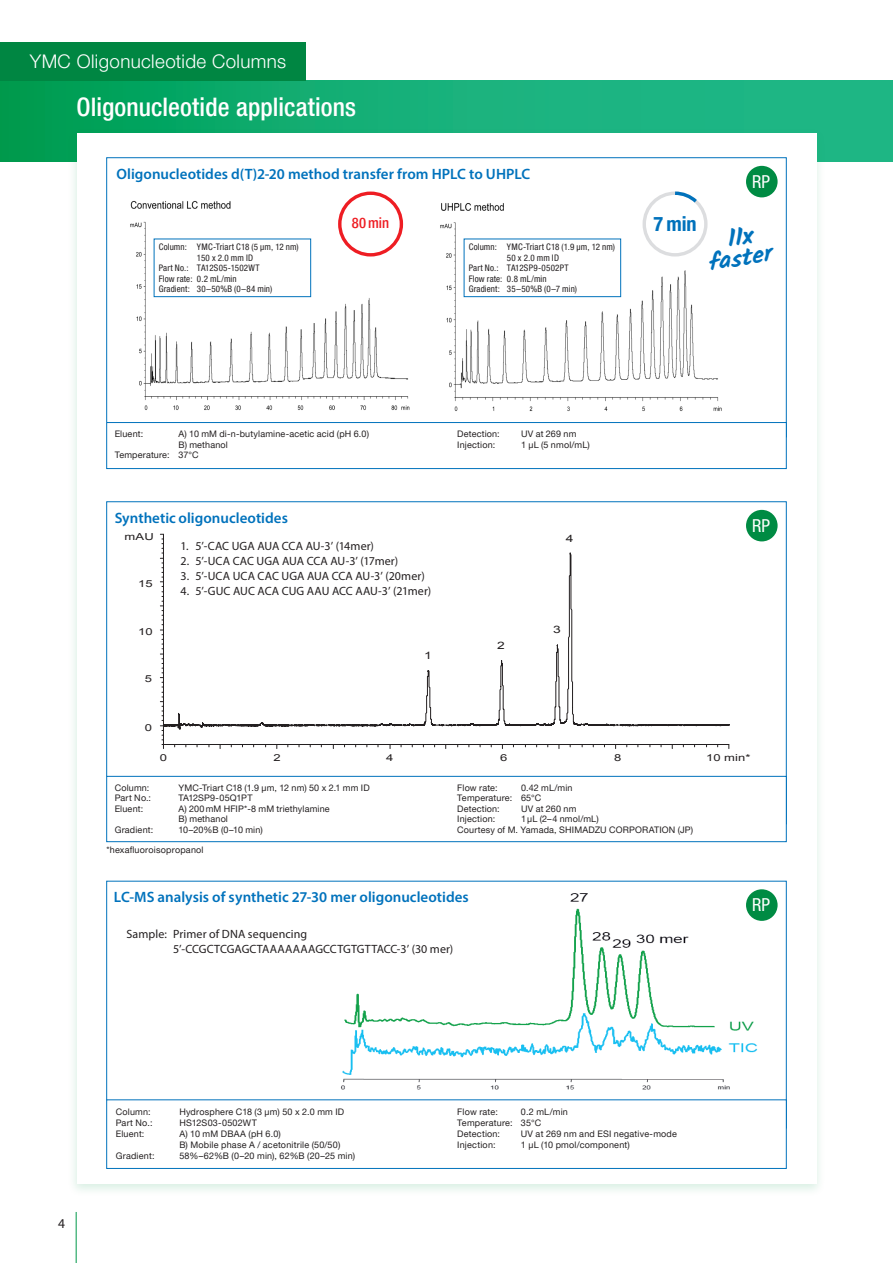
<style>
.page{position:relative;width:893px;height:1263px;background:#fff}
.page>*{position:absolute;margin:0;border:0;box-sizing:border-box;transform-origin:0 0}
.t1{font:500 condensed 25.5px "Helvetica Neue LT Pro";letter-spacing:.005em;color:#fff}
.t2{font:italic 700 24px/20.4px "Kalam";color:#0072bc;text-align:center}
.t3{font:700 condensed 20.25px "Helvetica Neue LT Pro";color:#0072bc}
.t4{font:300 18.75px "Helvetica Neue LT Pro";letter-spacing:.02em;color:#fff}
.t5{font:condensed 17.85px "Helvetica Neue LT Pro";color:#fff}
.t6{font:600 15px "Myriad Pro";color:#0072bc}
.t7{font:500 condensed 14.7px "Helvetica Neue LT Pro";letter-spacing:.01em;color:#ee1d23}
.t8{font:13.5px "Myriad Pro";color:#231f20}
.t9{font:12px/15px "Myriad Pro";letter-spacing:.01em;color:#231f20}
.t10{font:10.2px "Arial";color:#231f20;scale:1.35 1}
.t11{font:9.6px "Arial";color:#231f20;scale:1.35 1}
.t12{font:9px/10.5px "Helvetica Neue LT Pro";letter-spacing:.02em;color:#231f20}
.t13{font:condensed 9px "Helvetica Neue LT Pro";letter-spacing:.015em;color:#231f20}
.t14{font:9px "Helvetica Neue LT Pro";color:#231f20}
</style>
<div class="page">
<hr style="left:76px;top:1212px;width:1px;height:51px;background:#00984a">
<div style="left:0;top:81px;width:893px;height:81px;background:linear-gradient(to right,#01a159,#26bc90)"></div>
<div style="left:0;top:43px;width:306px;height:38px;background:#008642"></div>
<div style="left:67px;top:128px;width:759px;height:1069px;background:#00984a;opacity:.15"></div>
<div style="left:77px;top:133px;width:739px;height:1050px;background:#fff"></div>
<img style="left:130px;top:193px;width:280px;height:217px">
<img style="left:440px;top:191px;width:282px;height:220px">
<div style="left:106px;top:422px;width:681px;height:47px;border:1px solid #0072bc"></div>
<div style="left:154px;top:239px;width:157px;height:58px;border:1px solid #0072bc"></div>
<div style="left:464px;top:239px;width:157px;height:58px;border:1px solid #0072bc"></div>
<div style="left:746px;top:166px;width:32px;height:31px;background:#008b43;border-radius:50%"></div>
<div style="left:746px;top:510px;width:32px;height:31px;background:#008b43;border-radius:50%"></div>
<div style="left:338px;top:192px;width:65px;height:65px;border:3px solid #ee1d23;border-radius:50%"></div>
<div style="left:106px;top:1099px;width:681px;height:70px;border:1px solid #0072bc"></div>
<img style="left:341px;top:889px;width:426px;height:201px">
<div style="left:746px;top:889px;width:32px;height:32px;background:#008b43;border-radius:50%"></div>
<div style="left:643px;top:192px;width:64px;height:65px;border:3px solid #dcdddf;border-radius:50%"></div>
<svg style="left:672px;top:191px;width:29px;height:15px"></svg>
<hr style="left:163px;top:744px;width:566px;height:1px;background:#231f20">
<svg style="left:161px;top:730px;width:3px;height:19px"></svg>
<svg style="left:160px;top:534px;width:569px;height:196px"></svg>
<div style="left:106px;top:776px;width:681px;height:66px;border:1px solid #0072bc"></div>
<h3 class="t4" style="left:30px;top:50px;width:258px">YMC Oligonucleotide Columns</h3>
<h1 class="t1" style="left:77px;top:92px;width:281px">Oligonucleotide applications</h1>
<h3 class="t6" style="left:117px;top:164px;width:415px">Oligonucleotides d(T)2-20 method transfer from HPLC to UHPLC</h3>
<h3 class="t5" style="left:752px;top:171px;width:19px">RP</h3>
<p class="t13" style="left:159px;top:242px;width:141px">Column: YMC-Triart C18 (5 µm, 12 nm)</p>
<p class="t13" style="left:197px;top:252px;width:58px">150 x 2.0 mm ID</p>
<p class="t13" style="left:159px;top:263px;width:102px">Part No.: TA12S05-1502WT</p>
<p class="t13" style="left:159px;top:273px;width:79px">Flow rate: 0.2 mL/min</p>
<p class="t13" style="left:159px;top:284px;width:115px">Gradient: 30–50%B (0–84 min)</p>
<h3 class="t7" style="left:352px;top:214px;width:39px">80min</h3>
<p class="t13" style="left:469px;top:242px;width:148px">Column: YMC-Triart C18 (1.9 µm, 12 nm)</p>
<p class="t13" style="left:507px;top:252px;width:54px">50 x 2.0 mm ID</p>
<p class="t13" style="left:469px;top:263px;width:101px">Part No.: TA12SP9-0502PT</p>
<p class="t13" style="left:469px;top:273px;width:79px">Flow rate: 0.8 mL/min</p>
<p class="t13" style="left:469px;top:284px;width:110px">Gradient: 35–50%B (0–7 min)</p>
<h3 class="t3" style="left:653px;top:212px;width:45px">7 min</h3>
<h2 class="t2" style="left:703px;top:233px;width:66px;rotate:-9deg">11x faster</h2>
<p class="t12" style="left:115px;top:428px;width:30px">Eluent:</p>
<p class="t12" style="left:178px;top:428px;width:192px">A) 10 mM di-n-butylamine-acetic acid (pH 6.0)</p>
<p class="t12" style="left:178px;top:439px;width:51px">B) methanol</p>
<p class="t12" style="left:115px;top:449px;width:85px">Temperature: 37°C</p>
<h3 class="t6" style="left:115px;top:508px;width:175px">Synthetic oligonucleotides</h3>
<p class="t11" style="left:125px;top:530px;width:23px">mAU</p>
<p class="t11" style="left:138px;top:577px;width:12px">15</p>
<p class="t11" style="left:138px;top:625px;width:12px">10</p>
<p class="t11" style="left:145px;top:673px;width:7px">5</p>
<p class="t11" style="left:145px;top:721px;width:7px">0</p>
<h3 class="t9" style="left:181px;top:538px;width:195px">1. 5’-CAC UGA AUA CCA AU-3’ (14mer)</h3>
<h3 class="t9" style="left:181px;top:553px;width:219px">2. 5’-UCA CAC UGA AUA CCA AU-3’ (17mer)</h3>
<h3 class="t9" style="left:181px;top:568px;width:246px">3. 5’-UCA UCA CAC UGA AUA CCA AU-3’ (20mer)</h3>
<h3 class="t9" style="left:181px;top:583px;width:252px">4. 5’-GUC AUC ACA CUG AAU ACC AAU-3’ (21mer)</h3>
<p class="t10" style="left:424px;top:649px;width:7px">1</p>
<p class="t12" style="left:457px;top:428px;width:44px">Detection:</p>
<p class="t12" style="left:521px;top:428px;width:57px">UV at 269 nm</p>
<p class="t12" style="left:457px;top:439px;width:39px">Injection:</p>
<p class="t12" style="left:521px;top:439px;width:70px">1 µL (5 nmol/mL)</p>
<p class="t10" style="left:566px;top:532px;width:7px">4</p>
<p class="t10" style="left:497px;top:639px;width:7px">2</p>
<p class="t10" style="left:553px;top:623px;width:7px">3</p>
<h3 class="t5" style="left:752px;top:515px;width:19px">RP</h3>
<p class="t11" style="left:160px;top:751px;width:7px">0</p>
<p class="t11" style="left:273px;top:751px;width:7px">2</p>
<p class="t11" style="left:386px;top:751px;width:7px">4</p>
<p class="t11" style="left:500px;top:751px;width:7px">6</p>
<p class="t11" style="left:614px;top:751px;width:7px">8</p>
<p class="t11" style="left:706px;top:751px;width:34px">10 min*</p>
<p class="t12" style="left:115px;top:782px;width:36px">Column:</p>
<p class="t12" style="left:178px;top:782px;width:193px">YMC-Triart C18 (1.9 µm, 12 nm) 50 x 2.1 mm ID</p>
<p class="t12" style="left:115px;top:793px;width:38px">Part No.:</p>
<p class="t14" style="left:178px;top:792px;width:75px">TA12SP9-05Q1PT</p>
<p class="t12" style="left:115px;top:803px;width:30px">Eluent:</p>
<p class="t12" style="left:178px;top:803px;width:153px">A) 200mM HFIP*-8 mM triethylamine<br>B) methanol</p>
<p class="t12" style="left:115px;top:824px;width:40px">Gradient:</p>
<p class="t12" style="left:178px;top:824px;width:86px">10–20%B (0–10 min)</p>
<p class="t12" style="left:106px;top:844px;width:99px">*hexafluoroisopropanol</p>
<p class="t12" style="left:457px;top:782px;width:117px;text-indent:64px">0.42 mL/min<br>Temperature: 65°C<br>Detection:</p>
<p class="t12" style="left:457px;top:782px;width:42px">Flow rate:</p>
<p class="t12" style="left:521px;top:803px;width:57px">UV at 260 nm</p>
<p class="t12" style="left:457px;top:814px;width:237px;text-indent:64px">1µL (2–4 nmol/mL)<br>Courtesy of M. Yamada, SHIMADZU CORPORATION (JP)</p>
<p class="t12" style="left:457px;top:814px;width:39px">Injection:</p>
<h3 class="t6" style="left:114px;top:887px;width:357px">LC-MS analysis of synthetic 27-30 mer oligonucleotides</h3>
<h3 class="t9" style="left:173px;top:926px;width:282px;text-indent:-47px">Sample: Primer of DNA sequencing<br>5’-CCGCTCGAGCTAAAAAAAGCCTGTGTTACC-3’ (30 mer)</h3>
<h3 class="t5" style="left:752px;top:895px;width:19px">RP</h3>
<h3 class="t8" style="left:58px;top:1215px;width:8px">4</h3>
<p class="t12" style="left:116px;top:1106px;width:36px">Column:</p>
<p class="t12" style="left:179px;top:1106px;width:166px">Hydrosphere C18 (3 µm) 50 x 2.0 mm ID</p>
<p class="t12" style="left:116px;top:1117px;width:38px">Part No.:</p>
<p class="t12" style="left:179px;top:1117px;width:79px">HS12S03-0502WT</p>
<p class="t12" style="left:116px;top:1128px;width:30px">Eluent:</p>
<p class="t12" style="left:179px;top:1128px;width:162px;line-height:10.9px">A) 10 mM DBAA (pH 6.0)<br>B) Mobile phase A / acetonitrile (50/50)</p>
<p class="t12" style="left:116px;top:1150px;width:40px">Gradient:</p>
<p class="t12" style="left:179px;top:1150px;width:177px">58%–62%B (0–20 min), 62%B (20–25 min)</p>
<p class="t12" style="left:457px;top:1106px;width:112px;line-height:10.9px;text-indent:64px">0.2 mL/min<br>Temperature: 35°C<br>Detection:</p>
<p class="t12" style="left:457px;top:1106px;width:42px">Flow rate:</p>
<p class="t12" style="left:521px;top:1128px;width:158px">UV at 269 nm and ESI negative-mode</p>
<p class="t12" style="left:457px;top:1139px;width:40px">Injection:</p>
<p class="t12" style="left:521px;top:1139px;width:110px">1 µL (10 pmol/component)</p>
</div>
